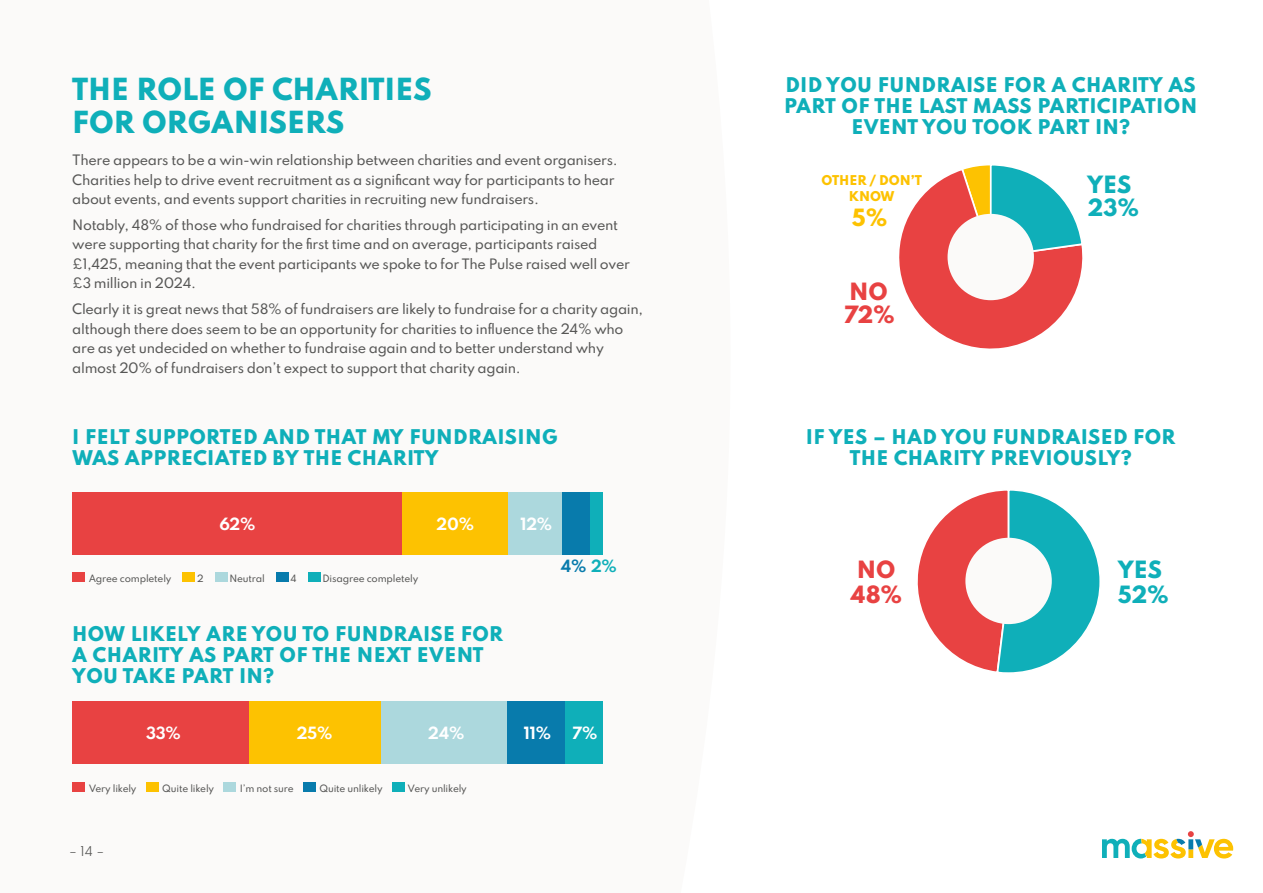
<style>
.page{position:relative;width:1263px;height:893px;background:#fff}
.page>*{position:absolute;margin:0;border:0;box-sizing:border-box;transform-origin:0 0}
.t1{font:800 27px/33px "Spartan";color:#0fafb9}
.t2{font:800 21.15px "Spartan";color:#0fafb9}
.t3{font:800 21.15px "Spartan";color:#e84242}
.t4{font:800 21.15px "Spartan";color:#fdc201}
.t5{font:800 18px/21px "Spartan";letter-spacing:.02em;color:#0fafb9;text-align:center}
.t6{font:700 15px "Spartan";letter-spacing:-.02em;color:#fff}
.t7{font:700 15px "Spartan";color:#087bac}
.t8{font:500 12.75px/19.5px "Spartan";letter-spacing:-.025em;color:#575756}
.t9{font:800 12px/16.5px "Spartan";color:#fdc201;text-align:center}
.t10{font:12px "Spartan";color:#575756}
.t11{font:500 9px "Spartan";letter-spacing:-.02em;color:#575756}
.s1{color:#0fafb9}
</style>
<div class="page">
<svg style="left:1102px;top:831px;width:131px;height:27px"></svg>
<svg style="left:899px;top:165px;width:184px;height:184px"></svg>
<div style="left:947px;top:214px;width:87px;height:86px;background:#fbfaf9;border-radius:50%"></div>
<svg style="left:917px;top:490px;width:183px;height:183px"></svg>
<div style="left:965px;top:538px;width:87px;height:86px;background:#fbfaf9;border-radius:50%"></div>
<div style="left:72px;top:572px;width:13px;height:10px;background:#e84242"></div>
<div style="left:182px;top:572px;width:13px;height:10px;background:#fdc201"></div>
<div style="left:215px;top:572px;width:12px;height:10px;background:#acd8dd"></div>
<div style="left:276px;top:572px;width:12px;height:10px;background:#087bac"></div>
<div style="left:308px;top:572px;width:13px;height:10px;background:#0fafb9"></div>
<div style="left:72px;top:492px;width:331px;height:63px;background:#e84242"></div>
<div style="left:403px;top:492px;width:105px;height:63px;background:#fdc201"></div>
<div style="left:508px;top:492px;width:54px;height:63px;background:#acd8dd"></div>
<div style="left:562px;top:492px;width:28px;height:63px;background:#087bac"></div>
<div style="left:590px;top:492px;width:12px;height:63px;background:#0fafb9"></div>
<div style="left:72px;top:783px;width:13px;height:9px;background:#e84242"></div>
<div style="left:146px;top:783px;width:12px;height:9px;background:#fdc201"></div>
<div style="left:223px;top:783px;width:13px;height:9px;background:#acd8dd"></div>
<div style="left:304px;top:783px;width:12px;height:9px;background:#087bac"></div>
<div style="left:392px;top:783px;width:13px;height:9px;background:#0fafb9"></div>
<div style="left:72px;top:701px;width:177px;height:63px;background:#e84242"></div>
<div style="left:249px;top:701px;width:132px;height:63px;background:#fdc201"></div>
<div style="left:381px;top:701px;width:126px;height:63px;background:#acd8dd"></div>
<div style="left:507px;top:701px;width:58px;height:63px;background:#087bac"></div>
<div style="left:565px;top:701px;width:37px;height:63px;background:#0fafb9"></div>
<h1 class="t1" style="left:72px;top:72px;width:361px">THE ROLE OF CHARITIES<br>FOR ORGANISERS</h1>
<p class="t8" style="left:72px;top:150px;width:547px">There appears to be a win-win relationship between charities and event organisers.<br>Charities help to drive event recruitment as a significant way for participants to hear about events, and events support charities in recruiting new fundraisers.</p>
<p class="t8" style="left:72px;top:215px;width:559px">Notably, 48% of those who fundraised for charities through participating in an event were supporting that charity for the first time and on average, participants raised £1,425, meaning that the event participants we spoke to for The Pulse raised well over £3 million in 2024.</p>
<p class="t8" style="left:72px;top:299px;width:572px">Clearly it is great news that 58% of fundraisers are likely to fundraise for a charity again, although there does seem to be an opportunity for charities to influence the 24% who are as yet undecided on whether to fundraise again and to better understand why almost 20% of fundraisers don’t expect to support that charity again.</p>
<h3 class="t5" style="left:72px;top:426px;width:487px;text-align:left">I FELT SUPPORTED AND THAT MY FUNDRAISING<br>WAS APPRECIATED BY THE CHARITY</h3>
<p class="t6" style="left:219px;top:512px;width:38px">62%</p>
<p class="t6" style="left:437px;top:512px;width:39px">20%</p>
<p class="t6" style="left:520px;top:512px;width:33px">12%</p>
<p class="t11" style="left:89px;top:571px;width:84px">Agree completely</p>
<p class="t11" style="left:197px;top:571px;width:8px">2</p>
<p class="t11" style="left:229px;top:571px;width:37px">Neutral</p>
<p class="t11" style="left:291px;top:571px;width:8px">4</p>
<p class="t11" style="left:322px;top:571px;width:97px">Disagree completely</p>
<p class="t7" style="left:561px;top:555px;width:57px">4% <span class="s1">2%</span></p>
<h3 class="t5" style="left:72px;top:622px;width:432px;text-align:left">HOW LIKELY ARE YOU TO FUNDRAISE FOR<br>A CHARITY AS PART OF THE NEXT EVENT<br>YOU TAKE PART IN?</h3>
<p class="t6" style="left:146px;top:722px;width:36px">33%</p>
<p class="t6" style="left:297px;top:722px;width:37px">25%</p>
<p class="t6" style="left:428px;top:722px;width:38px">24%</p>
<p class="t6" style="left:524px;top:722px;width:29px">11%</p>
<p class="t6" style="left:572px;top:722px;width:26px">7%</p>
<p class="t11" style="left:89px;top:782px;width:49px">Very likely</p>
<p class="t11" style="left:162px;top:782px;width:53px">Quite likely</p>
<p class="t11" style="left:240px;top:782px;width:55px">I’m not sure</p>
<p class="t11" style="left:319px;top:782px;width:65px">Quite unlikely</p>
<p class="t11" style="left:408px;top:782px;width:61px">Very unlikely</p>
<p class="t10" style="left:69px;top:842px;width:37px">– 14 –</p>
<h3 class="t5" style="left:784px;top:74px;width:414px">DID YOU FUNDRAISE FOR A CHARITY AS<br>PART OF THE LAST MASS PARTICIPATION<br>EVENT YOU TOOK PART IN?</h3>
<p class="t9" style="left:821px;top:171px;width:102px">OTHER / DON’T<br>KNOW</p>
<h2 class="t4" style="left:852px;top:202px;width:37px">5%</h2>
<h2 class="t3" style="left:849px;top:275px;width:40px">NO</h2>
<h2 class="t3" style="left:844px;top:299px;width:52px">72%</h2>
<h2 class="t2" style="left:1087px;top:168px;width:46px">YES</h2>
<h2 class="t2" style="left:1088px;top:191px;width:52px">23%</h2>
<h3 class="t5" style="left:806px;top:426px;width:371px">IF YES – HAD YOU FUNDRAISED FOR<br>THE CHARITY PREVIOUSLY?</h3>
<h2 class="t3" style="left:857px;top:554px;width:40px">NO</h2>
<h2 class="t2" style="left:1118px;top:554px;width:46px">YES</h2>
<h2 class="t3" style="left:850px;top:578px;width:53px">48%</h2>
<h2 class="t2" style="left:1118px;top:578px;width:52px">52%</h2>
</div>
